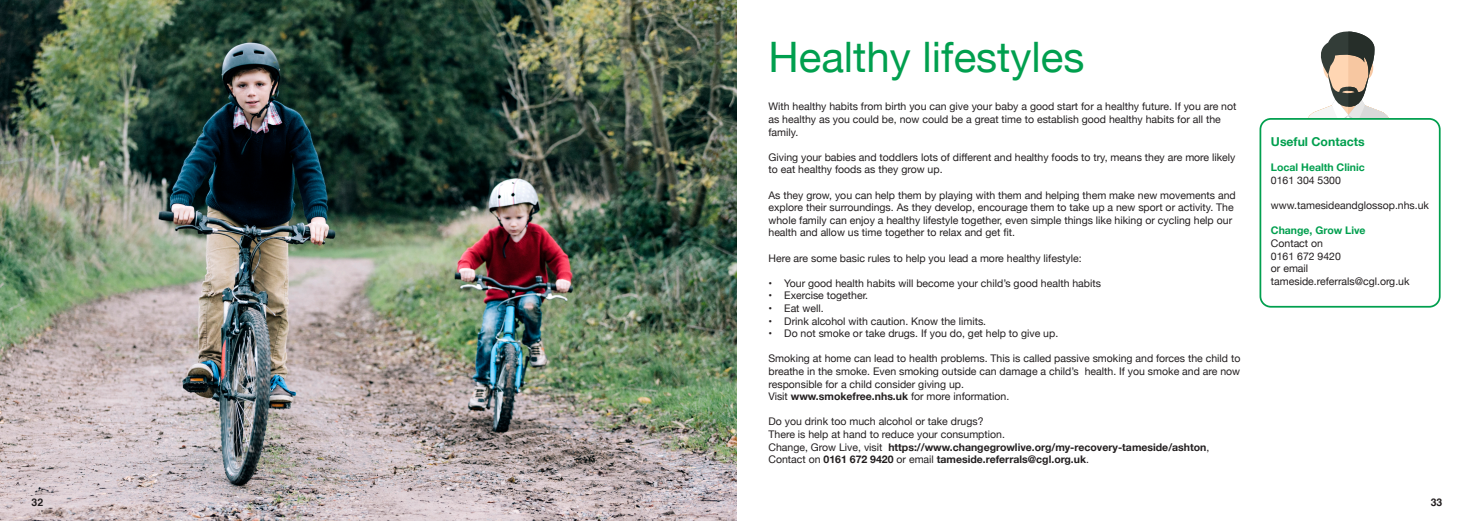
<style>
.page{position:relative;width:1474px;height:521px;background:#fff}
.page>*{position:absolute;margin:0;border:0;box-sizing:border-box;transform-origin:0 0}
.t1{font:42px "Helvetica Neue";color:#009f4e}
.t2{font:700 12.25px "Helvetica Neue";color:#009f4e}
.t3{font:10.5px/12.6px "Helvetica Neue";color:#231f20}
.t4{font:700 10.5px/12.6px "Helvetica Neue";color:#231f20}
.t5{font:700 10.5px "Helvetica Neue";color:#009f4e}
.t6{font:700 10.5px "Helvetica";color:#231f20}
.s1{font-weight:700}
.s2{font-weight:400}
</style>
<div class="page">
<img style="left:0;top:0;width:737px;height:521px">
<svg style="left:1308px;top:31px;width:81px;height:87px"></svg>
<div style="left:1259px;top:118px;width:181px;height:190px;border:2px solid #009f4e;border-radius:10px"></div>
<p class="t1" style="left:768px;top:26px;width:317px">Healthy lifestyles</p>
<p class="t3" style="left:768px;top:101px;width:469px">With healthy habits from birth you can give your baby a good start for a healthy future. If you are not as healthy as you could be, now could be a great time to establish good healthy habits for all the family.</p>
<p class="t3" style="left:768px;top:151px;width:468px">Giving your babies and toddlers lots of different and healthy foods to try, means they are more likely to eat healthy foods as they grow up.</p>
<p class="t3" style="left:768px;top:189px;width:469px">As they grow, you can help them by playing with them and helping them make new movements and explore their surroundings. As they develop, encourage them to take up a new sport or activity. The whole family can enjoy a healthy lifestyle together, even simple things like hiking or cycling help our health and allow us time together to relax and get fit.</p>
<p class="t3" style="left:768px;top:252px;width:315px">Here are some basic rules to help you lead a more healthy lifestyle:</p>
<p class="t3" style="left:768px;top:277px;width:334px">• Your good health habits will become your child’s good health habits</p>
<p class="t3" style="left:768px;top:290px;width:101px">• Exercise together.</p>
<p class="t3" style="left:768px;top:303px;width:57px">• Eat well.</p>
<p class="t3" style="left:768px;top:315px;width:219px">• Drink alcohol with caution. Know the limits.</p>
<p class="t3" style="left:768px;top:328px;width:291px">• Do not smoke or take drugs. If you do, get help to give up.</p>
<p class="t3" style="left:768px;top:353px;width:473px;text-align:justify">Smoking at home can lead to health problems. This is called passive smoking and forces the child to breathe in the smoke. Even smoking outside can damage a child’s health. If you smoke and are now responsible for a child consider giving up.</p>
<p class="t3" style="left:768px;top:391px;width:242px">Visit <span class="s1">www.smokefree.nhs.uk</span> for more information.</p>
<p class="t3" style="left:768px;top:416px;width:216px">Do you drink too much alcohol or take drugs?</p>
<p class="t3" style="left:768px;top:429px;width:238px">There is help at hand to reduce your consumption.</p>
<p class="t4" style="left:768px;top:441px;width:442px"><span class="s2">Change, Grow Live, visit</span> https://www.changegrowlive.org/my-recovery-tameside/ashton<span class="s2">,<br>Contact on</span> 0161 672 9420 <span class="s2">or email</span> tameside.referrals@cgl.org.uk<span class="s2">.</span></p>
<p class="t2" style="left:1270px;top:132px;width:95px">Useful Contacts</p>
<p class="t5" style="left:1270px;top:159px;width:95px">Local Health Clinic</p>
<p class="t3" style="left:1270px;top:175px;width:72px">0161 304 5300</p>
<p class="t3" style="left:1270px;top:200px;width:160px">www.tamesideandglossop.nhs.uk</p>
<p class="t5" style="left:1270px;top:222px;width:96px">Change, Grow Live</p>
<p class="t3" style="left:1270px;top:238px;width:140px">Contact on<br>0161 672 9420<br>or email tameside.referrals@cgl.org.uk</p>
<p class="t6" style="left:32px;top:494px;width:13px">32</p>
<p class="t6" style="left:1430px;top:494px;width:13px">33</p>
</div>
